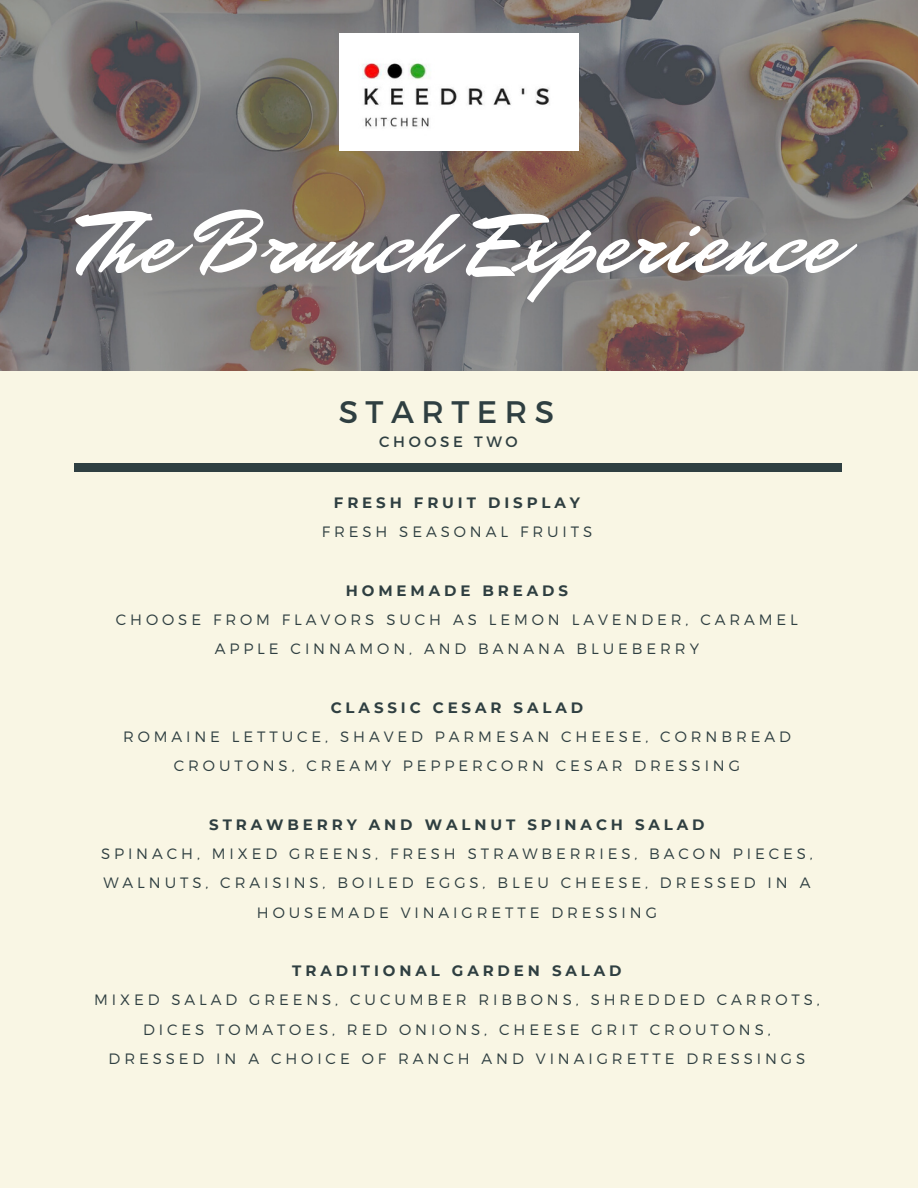
<style>
.page{position:relative;width:918px;height:1188px;background:#f9f6e4}
.page>*{position:absolute;margin:0;border:0;box-sizing:border-box;transform-origin:0 0}
.t1{font:91.5px "Mr Dafoe";color:#fff}
.t2{font:31.2px "Montserrat";letter-spacing:.24em;color:#2f3f41}
.t3{font:300 15px/29.2px "Montserrat";letter-spacing:.26em;color:#2f3f41;text-align:center}
.t4{font:700 15px "Montserrat";letter-spacing:.26em;color:#2f3f41}
.t5{font:15px "Montserrat";letter-spacing:.24em;color:#2f3f41}
</style>
<div class="page">
<img style="left:0;top:0;width:918px;height:371px">
<img style="left:340px;top:33px;width:238px;height:117px">
<div style="left:74px;top:464px;width:768px;height:8px;background:#2f3f41"></div>
<h1 class="t1" style="left:81px;top:182px;width:757px">The Brunch Experience</h1>
<h2 class="t2" style="left:339px;top:391px;width:217px">STARTERS</h2>
<p class="t5" style="left:379px;top:432px;width:140px">CHOOSE TWO</p>
<p class="t4" style="left:334px;top:494px;width:248px">FRESH FRUIT DISPLAY</p>
<p class="t3" style="left:322px;top:517px;width:272px">FRESH SEASONAL FRUITS</p>
<p class="t4" style="left:346px;top:581px;width:224px">HOMEMADE BREADS</p>
<p class="t3" style="left:116px;top:604px;width:684px">CHOOSE FROM FLAVORS SUCH AS LEMON LAVENDER, CARAMEL<br>APPLE CINNAMON, AND BANANA BLUEBERRY</p>
<p class="t4" style="left:331px;top:698px;width:254px">CLASSIC CESAR SALAD</p>
<p class="t3" style="left:123px;top:721px;width:669px">ROMAINE LETTUCE, SHAVED PARMESAN CHEESE, CORNBREAD<br>CROUTONS, CREAMY PEPPERCORN CESAR DRESSING</p>
<p class="t4" style="left:209px;top:815px;width:497px">STRAWBERRY AND WALNUT SPINACH SALAD</p>
<p class="t3" style="left:101px;top:838px;width:713px">SPINACH, MIXED GREENS, FRESH STRAWBERRIES, BACON PIECES,<br>WALNUTS, CRAISINS, BOILED EGGS, BLEU CHEESE, DRESSED IN A<br>HOUSEMADE VINAIGRETTE DRESSING</p>
<p class="t4" style="left:292px;top:962px;width:331px">TRADITIONAL GARDEN SALAD</p>
<p class="t3" style="left:94px;top:985px;width:727px">MIXED SALAD GREENS, CUCUMBER RIBBONS, SHREDDED CARROTS,<br>DICES TOMATOES, RED ONIONS, CHEESE GRIT CROUTONS,<br>DRESSED IN A CHOICE OF RANCH AND VINAIGRETTE DRESSINGS</p>
</div>
